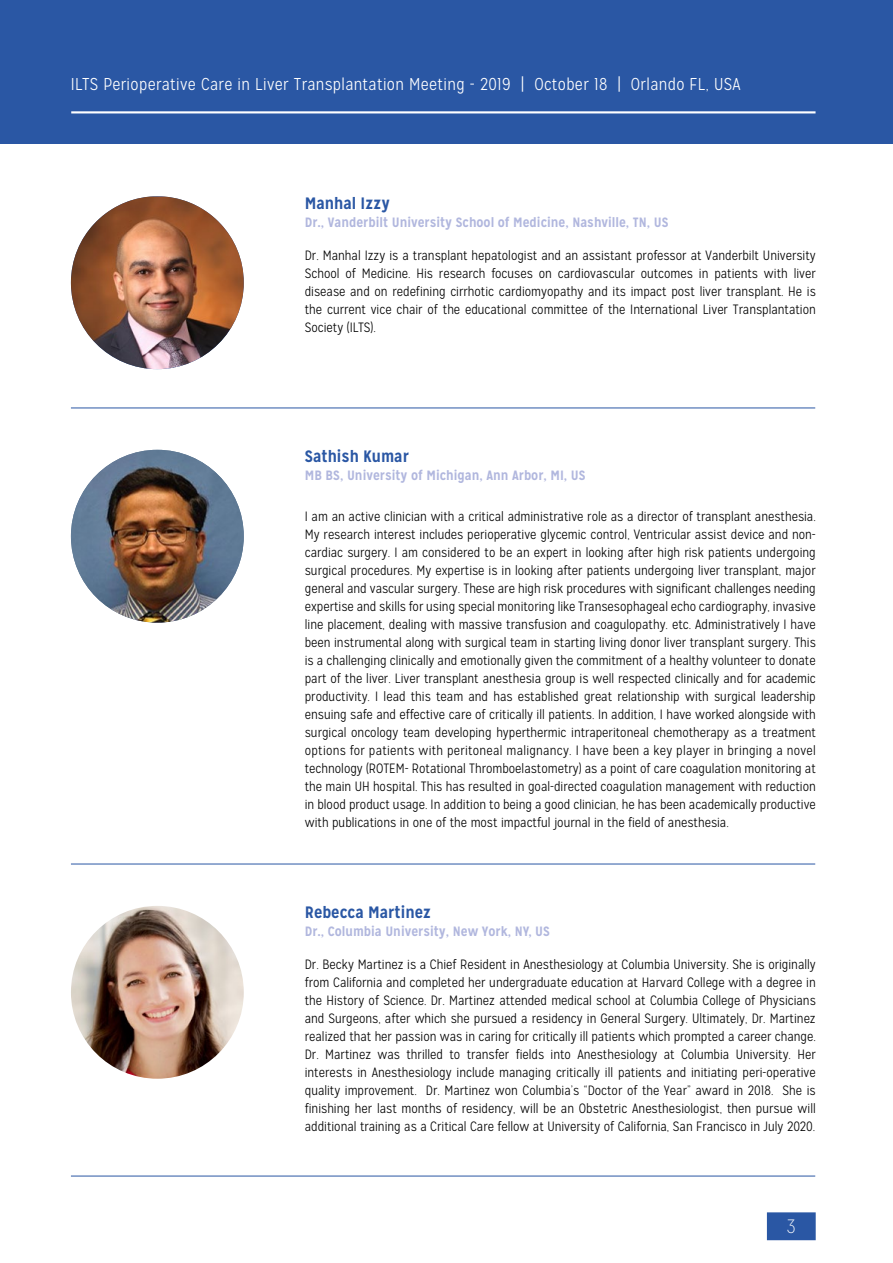
<style>
.page{position:relative;width:893px;height:1263px;background:#fff}
.page>*{position:absolute;margin:0;border:0;box-sizing:border-box;transform-origin:0 0}
.t1{font:100 19.35px "Mission Gothic";color:#fff}
.t2{font:300 17.1px "Mission Gothic";letter-spacing:.02em;color:#fff}
.t3{font:700 16.5px "Mission Gothic";color:#2a57a4}
.t4{font:300 13.5px/18px "Mission Gothic";color:#000;text-align:justify}
.t5{font:700 13.5px "Mission Gothic";color:#b1b7de}
</style>
<div class="page">
<div style="left:0;top:0;width:893px;height:144px;background:#2a57a4"></div>
<div style="left:767px;top:1212px;width:49px;height:28px;background:#2a57a4"></div>
<hr style="left:71px;top:111px;width:744px;height:2px;background:#fff">
<img style="left:71px;top:197px;width:173px;height:172px;border-radius:84px">
<hr style="left:71px;top:408px;width:744px;height:1px;background:#2a57a4">
<img style="left:71px;top:450px;width:173px;height:173px;border-radius:86px">
<hr style="left:71px;top:864px;width:744px;height:1px;background:#2a57a4">
<img style="left:71px;top:906px;width:173px;height:173px;border-radius:86px">
<hr style="left:71px;top:1176px;width:744px;height:1px;background:#2a57a4">
<p class="t2" style="left:71px;top:74px;width:671px">ILTS Perioperative Care in Liver Transplantation Meeting - 2019 | October 18 | Orlando FL, USA</p>
<p class="t3" style="left:305px;top:193px;width:87px">Manhal Izzy</p>
<p class="t5" style="left:305px;top:214px;width:365px">Dr., Vanderbilt University School of Medicine, Nashville, TN, US</p>
<p class="t4" style="left:305px;top:246px;width:513px">Dr. Manhal Izzy is a transplant hepatologist and an assistant professor at Vanderbilt University School of Medicine. His research focuses on cardiovascular outcomes in patients with liver disease and on redefining cirrhotic cardiomyopathy and its impact post liver transplant. He is the current vice chair of the educational committee of the International Liver Transplantation Society (ILTS).</p>
<p class="t3" style="left:305px;top:446px;width:106px">Sathish Kumar</p>
<p class="t5" style="left:305px;top:467px;width:282px">MB BS, University of Michigan, Ann Arbor, MI, US</p>
<p class="t4" style="left:305px;top:507px;width:513px">I am an active clinician with a critical administrative role as a director of transplant anesthesia.<br>My research interest includes perioperative glycemic control, Ventricular assist device and non&shy;cardiac surgery. I am considered to be an expert in looking after high risk patients undergoing surgical procedures. My expertise is in looking after patients undergoing liver transplant, major general and vascular surgery. These are high risk procedures with significant challenges needing expertise and skills for using special monitoring like Transesophageal echo cardiography, invasive line placement, dealing with massive transfusion and coagulopathy. etc. Administratively I have been instrumental along with surgical team in starting living donor liver transplant surgery. This is a challenging clinically and emotionally given the commitment of a healthy volunteer to donate part of the liver. Liver transplant anesthesia group is well respected clinically and for academic productivity. I lead this team and has established great relationship with surgical leadership ensuing safe and effective care of critically ill patients. In addition, I have worked alongside with surgical oncology team developing hyperthermic intraperitoneal chemotherapy as a treatment options for patients with peritoneal malignancy. I have been a key player in bringing a novel technology (ROTEM- Rotational Thromboelastometry) as a point of care coagulation monitoring at the main UH hospital. This has resulted in goal-directed coagulation management with reduction in blood product usage. In addition to being a good clinician, he has been academically productive with publications in one of the most impactful journal in the field of anesthesia.</p>
<p class="t3" style="left:305px;top:902px;width:128px">Rebecca Martinez</p>
<p class="t5" style="left:305px;top:923px;width:247px">Dr., Columbia University, New York, NY, US</p>
<p class="t4" style="left:305px;top:956px;width:513px">Dr. Becky Martinez is a Chief Resident in Anesthesiology at Columbia University. She is originally from California and completed her undergraduate education at Harvard College with a degree in the History of Science. Dr. Martinez attended medical school at Columbia College of Physicians and Surgeons, after which she pursued a residency in General Surgery. Ultimately, Dr. Martinez realized that her passion was in caring for critically ill patients which prompted a career change.<br>Dr. Martinez was thrilled to transfer fields into Anesthesiology at Columbia University. Her interests in Anesthesiology include managing critically ill patients and initiating peri-operative quality improvement. Dr. Martinez won Columbia’s “Doctor of the Year” award in 2018. She is finishing her last months of residency, will be an Obstetric Anesthesiologist, then pursue will additional training as a Critical Care fellow at University of California, San Francisco in July 2020.</p>
<h1 class="t1" style="left:787px;top:1215px;width:10px">3</h1>
</div>
